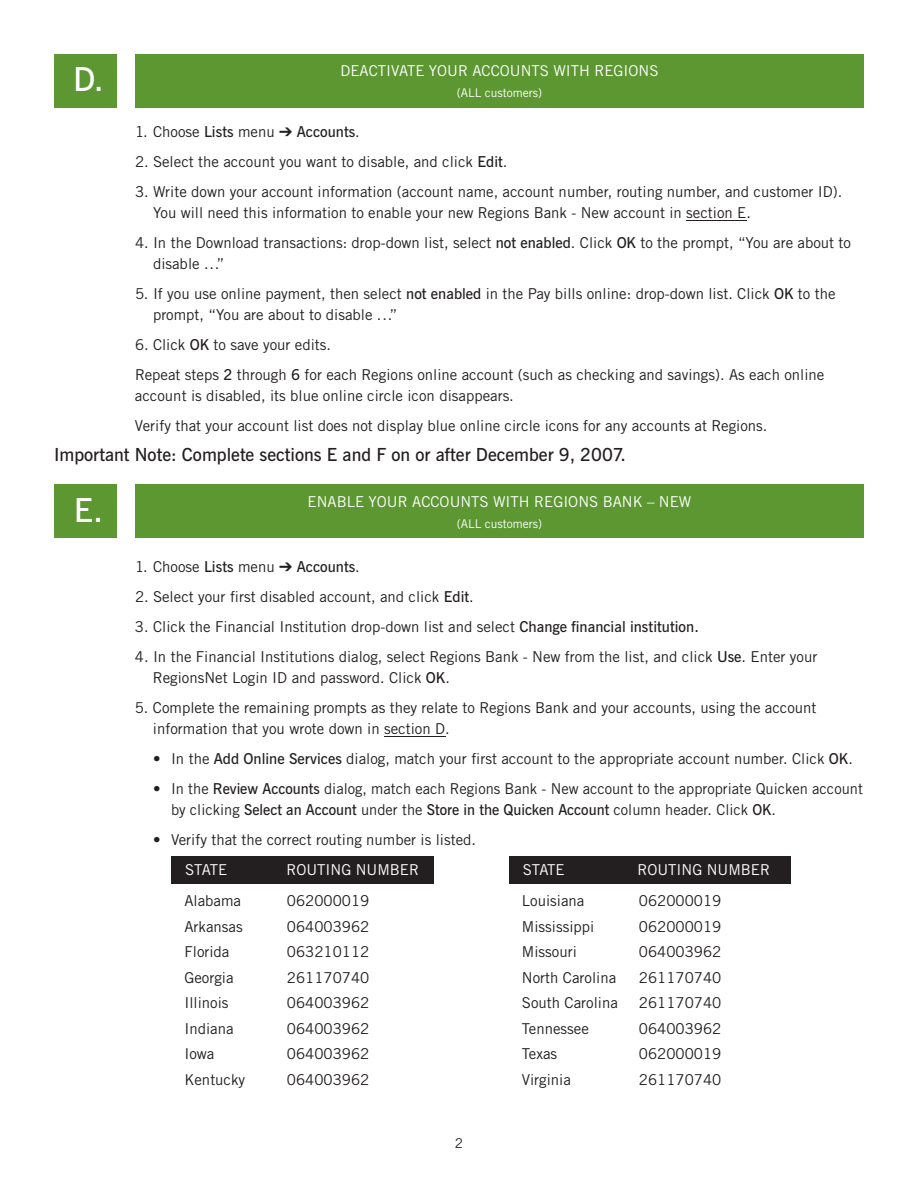
<style>
.page{position:relative;width:918px;height:1188px;background:#fff}
.page>*{position:absolute;margin:0;border:0;box-sizing:border-box;transform-origin:0 0}
.t1{font:600 33px "News Gothic BT";color:#fff}
.t2{font:600 18px "News Gothic BT";color:#231f20}
.t3{font:15px/21px "Trade Gothic";color:#231f20}
.t4{font:15px "Trade Gothic";color:#fff}
.t5{font:600 15px "News Gothic BT";color:#231f20}
.t6{font:13.5px "Trade Gothic";color:#231f20}
.t7{font:12px "Trade Gothic";color:#fff}
.s1{font-family:"News Gothic BT";font-weight:600}
.s2{font-family:"Trade Gothic";font-weight:400}
</style>
<div class="page">
<hr style="left:686px;top:220px;width:61px;height:1px;background:#231f20">
<hr style="left:384px;top:736px;width:61px;height:1px;background:#231f20">
<div style="left:135px;top:54px;width:729px;height:54px;background:#5c9731"></div>
<div style="left:54px;top:54px;width:63px;height:54px;background:#5c9731"></div>
<div style="left:135px;top:484px;width:729px;height:54px;background:#5c9731"></div>
<div style="left:54px;top:484px;width:63px;height:54px;background:#5c9731"></div>
<div style="left:172px;top:856px;width:262px;height:28px;background:#231f20"></div>
<div style="left:509px;top:856px;width:282px;height:28px;background:#231f20"></div>
<h1 class="t1" style="left:73px;top:67px;width:32px">D.</h1>
<p class="t4" style="left:340px;top:66px;width:320px">DEACTIVATE YOUR ACCOUNTS WITH REGIONS</p>
<p class="t7" style="left:457px;top:89px;width:87px">(ALL customers)</p>
<p class="t3" style="left:135px;top:122px;width:226px">1. Choose <span class="s1">Lists</span> menu ➔ <span class="s1">Accounts</span>.</p>
<p class="t3" style="left:135px;top:152px;width:374px">2. Select the account you want to disable, and click <span class="s1">Edit</span>.</p>
<p class="t3" style="left:153px;top:182px;width:691px;text-indent:-18px">3. Write down your account information (account name, account number, routing number, and customer ID).<br>You will need this information to enable your new Regions Bank - New account in section E.</p>
<p class="t3" style="left:153px;top:233px;width:700px;text-indent:-18px">4. In the Download transactions: drop-down list, select <span class="s1">not enabled</span>. Click <span class="s1">OK</span> to the prompt, “You are about to disable ...”</p>
<p class="t3" style="left:153px;top:284px;width:684px;text-indent:-18px">5. If you use online payment, then select <span class="s1">not enabled</span> in the Pay bills online: drop-down list. Click <span class="s1">OK</span> to the prompt, “You are about to disable ...”</p>
<p class="t3" style="left:135px;top:331px;width:691px;line-height:30px">6. Click <span class="s1">OK</span> to save your edits.<br>Repeat steps <span class="s1">2</span> through <span class="s1">6</span> for each Regions online account (such as checking and savings). As each online</p>
<p class="t3" style="left:135px;top:382px;width:634px;line-height:30px">account is disabled, its blue online circle icon disappears.<br>Verify that your account list does not display blue online circle icons for any accounts at Regions.</p>
<p class="t2" style="left:54px;top:448px;width:573px">Important Note: Complete sections E and F on or after December 9, 2007.</p>
<h1 class="t1" style="left:74px;top:498px;width:31px">E.</h1>
<p class="t4" style="left:308px;top:496px;width:385px">ENABLE YOUR ACCOUNTS WITH REGIONS BANK – NEW</p>
<p class="t7" style="left:457px;top:519px;width:87px">(ALL customers)</p>
<p class="t3" style="left:135px;top:557px;width:226px">1. Choose <span class="s1">Lists</span> menu ➔ <span class="s1">Accounts</span>.</p>
<p class="t3" style="left:135px;top:587px;width:340px">2. Select your first disabled account, and click <span class="s1">Edit</span>.</p>
<p class="t3" style="left:135px;top:617px;width:565px">3. Click the Financial Institution drop-down list and select <span class="s1">Change financial institution.</span></p>
<p class="t3" style="left:153px;top:647px;width:666px;text-indent:-18px">4. In the Financial Institutions dialog, select Regions Bank - New from the list, and click <span class="s1">Use</span>. Enter your<br>RegionsNet Login ID and password. Click <span class="s1">OK</span>.</p>
<p class="t3" style="left:153px;top:698px;width:665px;text-indent:-18px">5. Complete the remaining prompts as they relate to Regions Bank and your accounts, using the account information that you wrote down in section D.</p>
<p class="t3" style="left:153px;top:749px;width:701px">• In the <span class="s1">Add Online Services</span> dialog, match your first account to the appropriate account number. Click <span class="s1">OK</span>.</p>
<p class="t3" style="left:153px;top:779px;width:711px">• In the <span class="s1">Review Accounts</span> dialog, match each Regions Bank - New account to the appropriate Quicken account</p>
<p class="t5" style="left:171px;top:804px;width:607px"><span class="s2">by clicking</span> Select an Account <span class="s2">under the</span> Store in the Quicken Account <span class="s2">column header. Click</span> OK<span class="s2">.</span></p>
<p class="t3" style="left:153px;top:830px;width:325px">• Verify that the correct routing number is listed.</p>
<p class="t4" style="left:185px;top:864px;width:44px">STATE</p>
<p class="t4" style="left:286px;top:864px;width:134px">ROUTING NUMBER</p>
<p class="t4" style="left:523px;top:864px;width:44px">STATE</p>
<p class="t4" style="left:637px;top:864px;width:134px">ROUTING NUMBER</p>
<p class="t3" style="left:184px;top:892px;width:58px">Alabama</p>
<p class="t3" style="left:287px;top:892px;width:84px">062000019</p>
<p class="t3" style="left:522px;top:892px;width:64px">Louisiana</p>
<p class="t3" style="left:639px;top:892px;width:84px">062000019</p>
<p class="t3" style="left:184px;top:917px;width:60px">Arkansas</p>
<p class="t3" style="left:287px;top:917px;width:84px">064003962</p>
<p class="t3" style="left:522px;top:917px;width:74px">Mississippi</p>
<p class="t3" style="left:639px;top:917px;width:84px">062000019</p>
<p class="t3" style="left:184px;top:943px;width:46px">Florida</p>
<p class="t3" style="left:287px;top:943px;width:84px">063210112</p>
<p class="t3" style="left:522px;top:943px;width:56px">Missouri</p>
<p class="t3" style="left:639px;top:943px;width:84px">064003962</p>
<p class="t3" style="left:184px;top:968px;width:51px">Georgia</p>
<p class="t3" style="left:287px;top:968px;width:84px">261170740</p>
<p class="t3" style="left:522px;top:968px;width:96px">North Carolina</p>
<p class="t3" style="left:639px;top:968px;width:84px">261170740</p>
<p class="t3" style="left:184px;top:994px;width:46px">Illinois</p>
<p class="t3" style="left:287px;top:994px;width:84px">064003962</p>
<p class="t3" style="left:522px;top:994px;width:97px">South Carolina</p>
<p class="t3" style="left:639px;top:994px;width:84px">261170740</p>
<p class="t3" style="left:184px;top:1019px;width:51px">Indiana</p>
<p class="t3" style="left:287px;top:1019px;width:84px">064003962</p>
<p class="t3" style="left:522px;top:1019px;width:68px">Tennessee</p>
<p class="t3" style="left:639px;top:1019px;width:84px">064003962</p>
<p class="t3" style="left:184px;top:1045px;width:31px">Iowa</p>
<p class="t3" style="left:287px;top:1045px;width:84px">064003962</p>
<p class="t3" style="left:522px;top:1045px;width:37px">Texas</p>
<p class="t3" style="left:639px;top:1045px;width:84px">062000019</p>
<p class="t3" style="left:184px;top:1070px;width:62px">Kentucky</p>
<p class="t3" style="left:287px;top:1070px;width:84px">064003962</p>
<p class="t3" style="left:522px;top:1070px;width:50px">Virginia</p>
<p class="t3" style="left:639px;top:1070px;width:84px">261170740</p>
<p class="t6" style="left:455px;top:1138px;width:10px">2</p>
</div>
